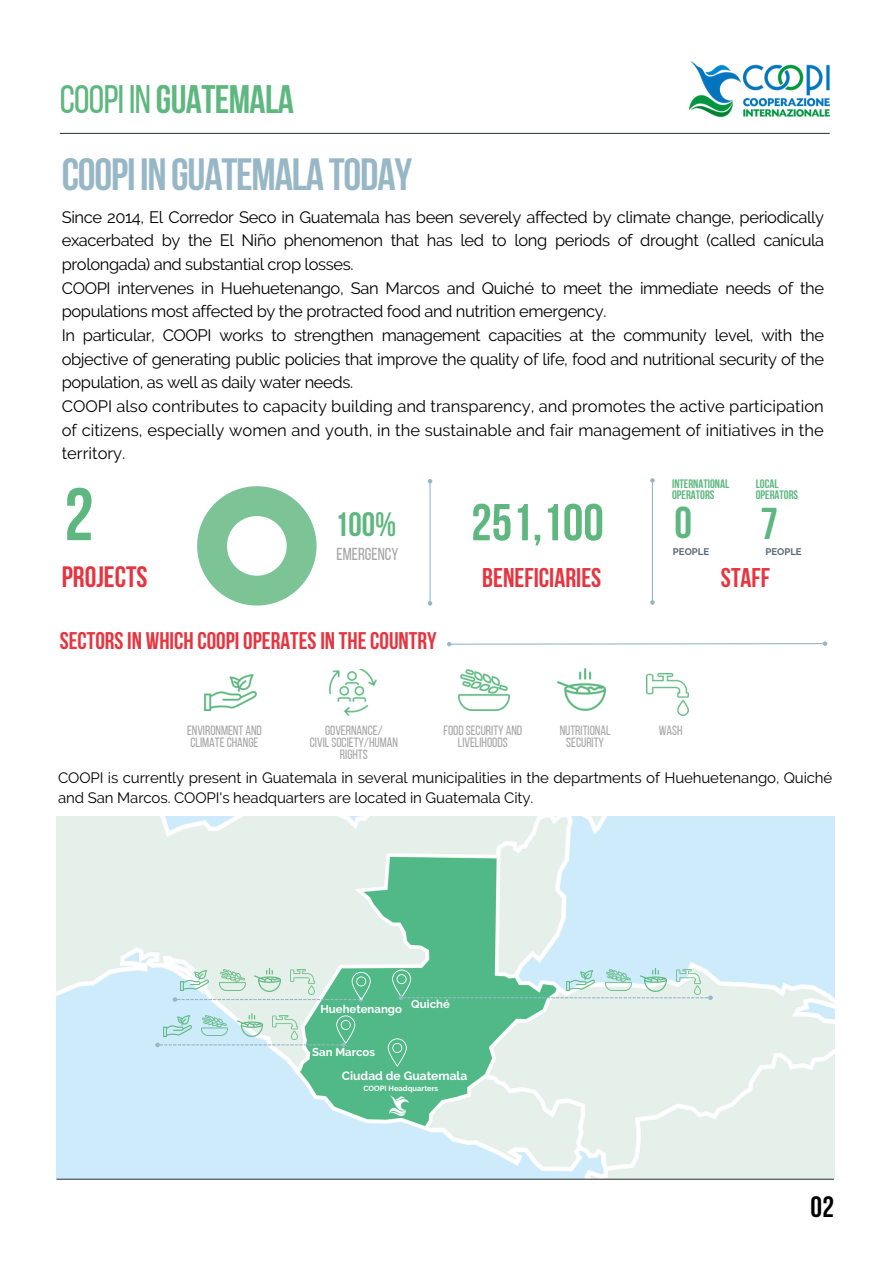
<style>
.page{position:relative;width:894px;height:1264px;background:#fff}
.page>*{position:absolute;margin:0;border:0;box-sizing:border-box;transform-origin:0 0}
.t1{font:700 74.1px "Bebas Neue";color:#5db77e}
.t2{font:700 51.75px "Bebas Neue";color:#5db77e}
.t3{font:700 45px "Bebas Neue";letter-spacing:-.025em;color:#98b7c6}
.t4{font:700 44.25px "Bebas Neue";color:#5db77e}
.t5{font:700 39.6px "Bebas Neue";letter-spacing:-.015em;color:#5db77e}
.t6{font:700 33.75px "Bebas Neue";color:#5db77e}
.t7{font:700 29.4px "Bebas Neue";color:#e7343f}
.t8{font:700 29.25px "Bebas Neue";color:#000}
.t9{font:700 27px "Bebas Neue";color:#e7343f}
.t10{font:700 24px "Bebas Neue";color:#e7343f}
.t11{font:17.25px "Bebas Neue";color:#a6a6a6}
.t12{font:16.5px/23.7px "Raleway";letter-spacing:-.025em;color:#000;text-align:justify}
.t13{font:15px/20.2px "Raleway";letter-spacing:-.005em;color:#000}
.t14{font:13.35px/12px "Bebas Neue";color:#a6a6a6;text-align:center}
.t15{font:700 12.15px/10.8px "Bebas Neue";color:#5db77e}
.t16{font:700 12px "Raleway";color:#fff}
.t17{font:700 11.4px "Raleway";color:#fff}
.t18{font:700 9.6px "Raleway";color:#5c6b77}
.t19{font:700 7.5px "Raleway";color:#fff}
.s1{font-weight:400}
</style>
<div class="page">
<svg style="left:447px;top:641px;width:380px;height:5px"></svg>
<img style="left:56px;top:816px;width:778px;height:362px">
<hr style="left:56px;top:1178px;width:777px;height:1px;background:#414747">
<img style="left:689px;top:62px;width:140px;height:56px">
<hr style="left:60px;top:133px;width:769px;height:1px;background:#414747">
<svg style="left:197px;top:486px;width:119px;height:119px"></svg>
<hr style="left:429px;top:483px;width:1px;height:118px;background:#98b7c6">
<svg style="left:427px;top:601px;width:5px;height:4px"></svg>
<svg style="left:427px;top:479px;width:5px;height:4px"></svg>
<hr style="left:651px;top:482px;width:1px;height:118px;background:#98b7c6">
<svg style="left:650px;top:600px;width:4px;height:4px"></svg>
<svg style="left:650px;top:478px;width:4px;height:4px"></svg>
<img style="left:204px;top:674px;width:52px;height:36px">
<img style="left:329px;top:669px;width:48px;height:46px">
<img style="left:458px;top:669px;width:51px;height:41px">
<img style="left:557px;top:668px;width:48px;height:42px">
<img style="left:646px;top:673px;width:41px;height:42px">
<svg style="left:387px;top:1038px;width:19px;height:28px"></svg>
<img style="left:389px;top:1095px;width:19px;height:20px">
<svg style="left:173px;top:971px;width:197px;height:30px"></svg>
<img style="left:180px;top:970px;width:28px;height:20px">
<img style="left:219px;top:969px;width:26px;height:21px">
<img style="left:254px;top:968px;width:26px;height:23px">
<img style="left:290px;top:969px;width:25px;height:25px">
<svg style="left:392px;top:969px;width:320px;height:31px"></svg>
<img style="left:566px;top:970px;width:28px;height:20px">
<img style="left:605px;top:969px;width:26px;height:21px">
<img style="left:640px;top:968px;width:26px;height:23px">
<img style="left:675px;top:969px;width:25px;height:25px">
<svg style="left:155px;top:1015px;width:200px;height:32px"></svg>
<img style="left:163px;top:1015px;width:28px;height:21px">
<img style="left:202px;top:1015px;width:26px;height:20px">
<img style="left:237px;top:1013px;width:26px;height:23px">
<img style="left:272px;top:1015px;width:25px;height:24px">
<h2 class="t5" style="left:60px;top:83px;width:236px"><span class="s1">COOPI IN</span> GUATEMALA</h2>
<p class="t3" style="left:62px;top:156px;width:352px">COOPI INGUATEMALATODAY</p>
<p class="t12" style="left:62px;top:205px;width:763px">Since 2014, El Corredor Seco in Guatemala has been severely affected by climate change, periodically exacerbated by the El Niño phenomenon that has led to long periods of drought (called canícula prolongada) and substantial crop losses.</p>
<h5 class="t12" style="left:62px;top:276px;width:763px">COOPI intervenes in Huehuetenango, San Marcos and Quiché to meet the immediate needs of the populations most affected by the protracted food and nutrition emergency.</h5>
<h4 class="t12" style="left:62px;top:323px;width:763px">In particular, COOPI works to strengthen management capacities at the community level, with the objective of generating public policies that improve the quality of life, food and nutritional security of the population, as well as daily water needs.</h4>
<p class="t12" style="left:62px;top:394px;width:763px">COOPI also contributes to capacity building and transparency, and promotes the active participation of citizens, especially women and youth, in the sustainable and fair management of initiatives in the territory.</p>
<p class="t15" style="left:672px;top:479px;width:59px">INTERNATIONAL<br>OPERATORS</p>
<p class="t4" style="left:674px;top:505px;width:19px">0</p>
<p class="t4" style="left:760px;top:505px;width:19px">7</p>
<h5 class="t18" style="left:672px;top:546px;width:38px">PEOPLE</h5>
<p class="t18" style="left:765px;top:546px;width:38px">PEOPLE</p>
<p class="t15" style="left:755px;top:479px;width:44px">LOCAL<br>OPERATORS</p>
<p class="t1" style="left:64px;top:484px;width:31px">2</p>
<p class="t7" style="left:62px;top:564px;width:87px">PROJECTS</p>
<p class="t9" style="left:720px;top:566px;width:51px">STAFF</p>
<p class="t6" style="left:335px;top:510px;width:63px">100%</p>
<p class="t2" style="left:471px;top:501px;width:134px">251,100</p>
<p class="t11" style="left:336px;top:546px;width:63px">EMERGENCY</p>
<p class="t9" style="left:482px;top:566px;width:121px">BENEFICIARIES</p>
<h3 class="t10" style="left:60px;top:630px;width:378px">SECTORSIN WHICH COOPI OPERATESIN THECOUNTRY</h3>
<p class="t14" style="left:187px;top:726px;width:76px;text-align:left">ENVIRONMENT AND<br>CLIMATECHANGE</p>
<p class="t14" style="left:310px;top:726px;width:89px">GOVERNANCE/<br>CIVILSOCIETY/HUMAN<br>RIGHTS</p>
<p class="t14" style="left:443px;top:726px;width:80px">FOODSECURITY AND<br>LIVELIHOODS</p>
<p class="t14" style="left:559px;top:726px;width:52px">NUTRITIONAL<br>SECURITY</p>
<p class="t14" style="left:658px;top:726px;width:25px">WASH</p>
<h1 class="t13" style="left:58px;top:767px;width:775px">COOPI is currently present in Guatemala in several municipalities in the departments of Huehuetenango, Quiché and San Marcos. COOPI's headquarters are located in Guatemala City.</h1>
<p class="t17" style="left:320px;top:1002px;width:83px">Huehetenango</p>
<p class="t17" style="left:411px;top:997px;width:40px">Quiché</p>
<p class="t17" style="left:312px;top:1044px;width:64px">San Marcos</p>
<p class="t16" style="left:342px;top:1068px;width:127px">Ciudad de Guatemala</p>
<p class="t19" style="left:363px;top:1084px;width:76px">COOPI Headquarters</p>
<h5 class="t8" style="left:810px;top:1194px;width:25px">02</h5>
</div>
